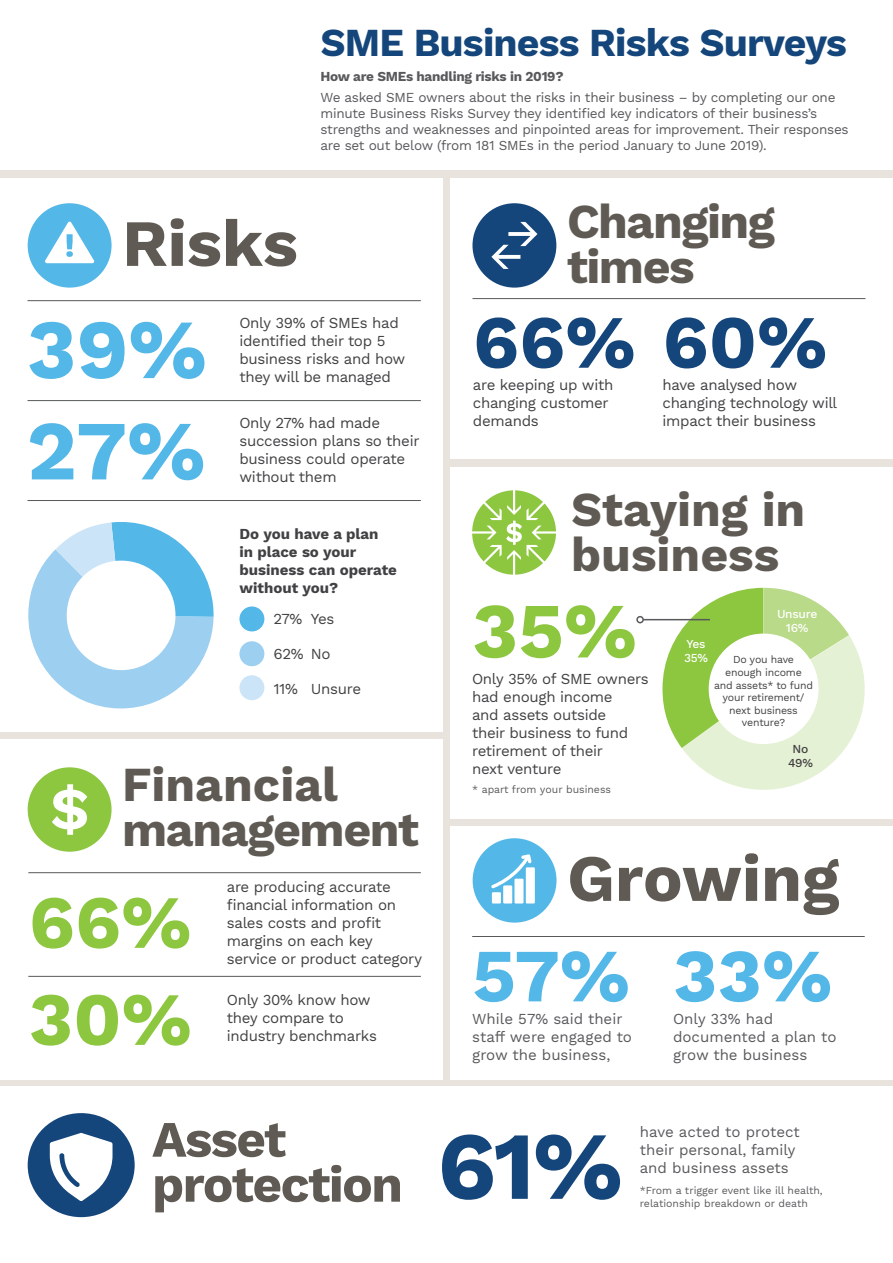
<style>
.page{position:relative;width:893px;height:1263px;background:#fff}
.page>*{position:absolute;margin:0;border:0;box-sizing:border-box;transform-origin:0 0}
.t1{font:700 96px "Work Sans";color:#15467b}
.t2{font:700 84px/101.2px "Work Sans";color:#53b7e8}
.t3{font:700 78px "Work Sans";color:#8dc63f}
.t4{font:700 75px "Work Sans";color:#15467b}
.t5{font:700 75px "Work Sans";color:#8dc63f}
.t6{font:700 75px "Work Sans";color:#53b7e8}
.t7{font:700 66px "Work Sans";color:#5f5b54}
.t8{font:700 51px/45px "Work Sans";letter-spacing:-.03em;color:#5f5b54}
.t9{font:700 48px/45px "Work Sans";letter-spacing:-.015em;color:#5f5b54}
.t10{font:700 39px "Work Sans";letter-spacing:-.02em;color:#15467b}
.t11{font:15px/18px "Work Sans";letter-spacing:-.02em;color:#414042}
.t12{font:15px/18px "Work Sans";color:#58595b}
.t13{font:700 15px/18px "Work Sans";color:#414042}
.t14{font:13.5px/16.2px "Work Sans";letter-spacing:-.02em;color:#58595b}
.t15{font:700 13.5px "Work Sans";letter-spacing:-.02em;color:#58595b}
.t16{font:500 12px/14.4px "Work Sans";letter-spacing:-.02em;color:#fff}
.t17{font:500 12px/14.4px "Work Sans";color:#414042;text-align:center}
.t18{font:10.5px/12.6px "Work Sans";color:#58595b}
.t19{font:10.5px/12.6px "Work Sans";letter-spacing:-.02em;color:#414042;text-align:center}
</style>
<div class="page">
<div style="left:0;top:171px;width:893px;height:1086px;background:#e8e3dd"></div>
<div style="left:0;top:178px;width:443px;height:553px;background:#fff"></div>
<div style="left:0;top:739px;width:443px;height:340px;background:#fff"></div>
<div style="left:450px;top:826px;width:443px;height:253px;background:#fff"></div>
<div style="left:450px;top:467px;width:443px;height:351px;background:#fff"></div>
<div style="left:450px;top:178px;width:443px;height:280px;background:#fff"></div>
<div style="left:0;top:1087px;width:893px;height:176px;background:#fff"></div>
<div style="left:28px;top:203px;width:84px;height:85px;background:#53b7e8;border-radius:50%"></div>
<div style="left:472px;top:203px;width:84px;height:85px;background:#15467b;border-radius:50%"></div>
<div style="left:473px;top:838px;width:83px;height:85px;background:#53b7e8;border-radius:50%"></div>
<div style="left:28px;top:767px;width:84px;height:85px;background:#8dc63f;border-radius:50%"></div>
<hr style="left:28px;top:300px;width:393px;height:1px;background:#58595b">
<hr style="left:28px;top:500px;width:393px;height:1px;background:#58595b">
<hr style="left:472px;top:936px;width:393px;height:1px;background:#58595b">
<hr style="left:472px;top:298px;width:393px;height:1px;background:#58595b">
<hr style="left:28px;top:872px;width:393px;height:1px;background:#58595b">
<hr style="left:28px;top:976px;width:393px;height:1px;background:#58595b">
<hr style="left:28px;top:400px;width:393px;height:1px;background:#58595b">
<svg style="left:28px;top:522px;width:186px;height:187px"></svg>
<div style="left:239px;top:641px;width:25px;height:25px;background:#9ccff0;border-radius:50%"></div>
<div style="left:239px;top:675px;width:25px;height:25px;background:#cce4f7;border-radius:50%"></div>
<div style="left:239px;top:606px;width:25px;height:25px;background:#53b7e8;border-radius:50%"></div>
<svg style="left:662px;top:588px;width:203px;height:202px"></svg>
<div style="left:709px;top:633px;width:109px;height:111px;background:#fff;border-radius:50%"></div>
<hr style="left:643px;top:619px;width:67px;height:1px;background:#58595b">
<div style="left:636px;top:616px;width:8px;height:7px;border:2px solid #58595b;border-radius:50%"></div>
<svg style="left:491px;top:222px;width:46px;height:47px"></svg>
<svg style="left:52px;top:784px;width:35px;height:51px"></svg>
<div style="left:492px;top:892px;width:9px;height:11px;background:#fff"></div>
<div style="left:503px;top:885px;width:9px;height:18px;background:#fff"></div>
<div style="left:514px;top:879px;width:10px;height:24px;background:#fff"></div>
<div style="left:526px;top:867px;width:9px;height:36px;background:#fff"></div>
<svg style="left:491px;top:854px;width:41px;height:34px"></svg>
<div style="left:28px;top:1113px;width:107px;height:104px;background:#15467b;border-radius:50%"></div>
<svg style="left:50px;top:1133px;width:63px;height:68px"></svg>
<svg style="left:45px;top:222px;width:49px;height:41px"></svg>
<svg style="left:472px;top:490px;width:84px;height:85px"></svg>
<h3 class="t10" style="left:320px;top:20px;width:528px">SME Business Risks Surveys</h3>
<h3 class="t7" style="left:122px;top:205px;width:177px">Risks</h3>
<p class="t15" style="left:320px;top:69px;width:245px">How are SMEs handling risks in 2019?</p>
<p class="t14" style="left:320px;top:90px;width:530px">We asked SME owners about the risks in their business – by completing our one minute Business Risks Survey they identified key indicators of their business’s strengths and weaknesses and pinpointed areas for improvement. Their responses are set out below (from 181 SMEs in the period January to June 2019).</p>
<h3 class="t9" style="left:567px;top:202px;width:210px">Changing times</h3>
<h2 class="t2" style="left:27px;top:303px;width:182px">39%<br>27%</h2>
<p class="t11" style="left:239px;top:315px;width:167px">Only 39% of SMEs had identified their top 5 business risks and how they will be managed</p>
<p class="t11" style="left:239px;top:414px;width:182px">Only 27% had made succession plans so their business could operate without them</p>
<p class="t13" style="left:239px;top:526px;width:159px">Do you have a plan<br>in place so your business can operate without you?</p>
<p class="t11" style="left:273px;top:610px;width:63px">27% Yes</p>
<p class="t11" style="left:273px;top:645px;width:59px">62% No</p>
<p class="t11" style="left:273px;top:681px;width:89px">11% Unsure</p>
<h3 class="t9" style="left:122px;top:765px;width:298px">Financial management</h3>
<h3 class="t5" style="left:29px;top:879px;width:164px">66%</h3>
<p class="t11" style="left:227px;top:878px;width:197px">are producing accurate financial information on sales costs and profit margins on each key service or product category</p>
<h3 class="t5" style="left:29px;top:976px;width:165px">30%</h3>
<p class="t11" style="left:227px;top:991px;width:152px">Only 30% know how they compare to industry benchmarks</p>
<h3 class="t4" style="left:473px;top:299px;width:356px">66% 60%</h3>
<p class="t11" style="left:473px;top:376px;width:142px">are keeping up with changing customer demands</p>
<p class="t11" style="left:662px;top:376px;width:176px">have analysed how changing technology will impact their business</p>
<h3 class="t9" style="left:571px;top:490px;width:236px">Staying in business</h3>
<h3 class="t3" style="left:472px;top:586px;width:166px">35%</h3>
<p class="t11" style="left:472px;top:670px;width:178px">Only 35% of SME owners had enough income<br>and assets outside<br>their business to fund retirement of their<br>next venture</p>
<p class="t18" style="left:472px;top:784px;width:141px">* apart from your business</p>
<p class="t16" style="left:777px;top:607px;width:42px;text-align:center">Unsure<br>16%</p>
<p class="t16" style="left:684px;top:637px;width:26px">Yes<br>35%</p>
<p class="t19" style="left:714px;top:654px;width:100px">Do you have enough income<br>and assets* to fund your retirement/ next business venture?</p>
<p class="t17" style="left:788px;top:742px;width:26px">No<br>49%</p>
<h3 class="t7" style="left:567px;top:840px;width:274px">Growing</h3>
<h3 class="t6" style="left:472px;top:932px;width:159px">57%</h3>
<p class="t12" style="left:472px;top:1010px;width:161px">While 57% said their staff were engaged to grow the business,</p>
<h3 class="t6" style="left:673px;top:932px;width:161px">33%</h3>
<p class="t12" style="left:673px;top:1010px;width:165px">Only 33% had documented a plan to grow the business</p>
<h3 class="t8" style="left:152px;top:1119px;width:252px">Asset protection</h3>
<h1 class="t1" style="left:437px;top:1110px;width:187px">61%</h1>
<p class="t12" style="left:640px;top:1124px;width:161px">have acted to protect their personal, family and business assets</p>
<p class="t18" style="left:640px;top:1185px;width:184px">*From a trigger event like ill health, relationship breakdown or death</p>
</div>
